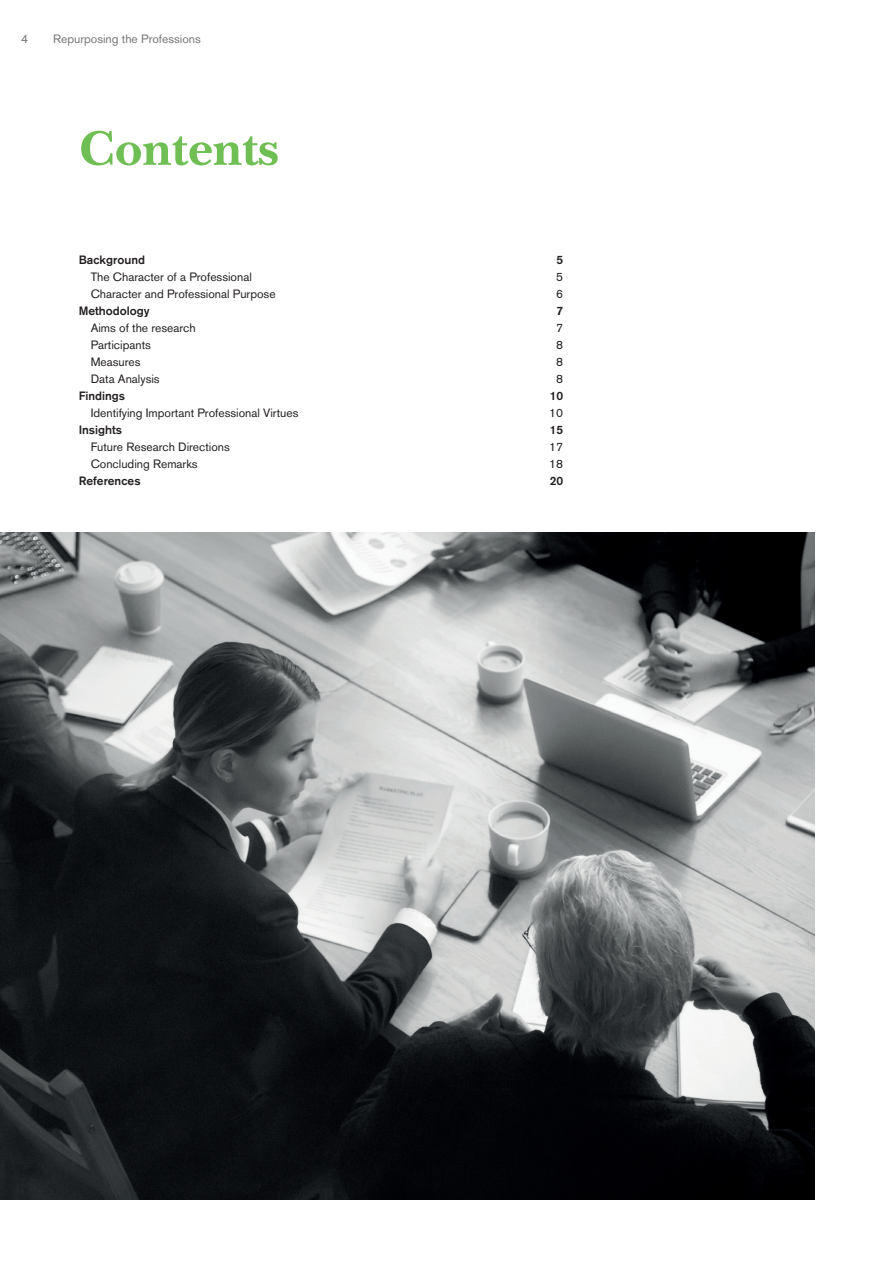
<style>
.page{position:relative;width:893px;height:1263px;background:#fff}
.page>*{position:absolute;margin:0;border:0;box-sizing:border-box;transform-origin:0 0}
._01_Main_Header{font:700 51px "New Baskerville LT";color:#6fbf54}
._03_Body_Copy{font:12px "Akzidenz Grotesk BQ";color:#231f20}
._03_Body_Copy-2{font:500 12px "Akzidenz Grotesk BQ";color:#231f20}
.t1{font:12px "Akzidenz Grotesk BQ";color:#757478}
</style>
<div class="page">
<img style="left:0;top:533px;width:814px;height:666px">
<p class="t1" style="left:21px;top:32px;width:8px">4</p>
<p class="t1" style="left:53px;top:32px;width:149px">Repurposing the Professions</p>
<p class="_01_Main_Header" style="left:79px;top:118px;width:201px">Contents</p>
<p class="_03_Body_Copy-2" style="left:79px;top:252px;width:68px">Background</p>
<p class="_03_Body_Copy-2" style="left:556px;top:252px;width:8px">5</p>
<p class="_03_Body_Copy" style="left:91px;top:269px;width:163px">The Character of a Professional</p>
<p class="_03_Body_Copy" style="left:556px;top:269px;width:8px">5</p>
<p class="_03_Body_Copy" style="left:91px;top:286px;width:186px">Character and Professional Purpose</p>
<p class="_03_Body_Copy" style="left:556px;top:286px;width:8px">6</p>
<p class="_03_Body_Copy-2" style="left:79px;top:303px;width:72px">Methodology</p>
<p class="_03_Body_Copy-2" style="left:556px;top:303px;width:8px">7</p>
<p class="_03_Body_Copy" style="left:91px;top:320px;width:107px">Aims of the research</p>
<p class="_03_Body_Copy" style="left:556px;top:320px;width:8px">7</p>
<p class="_03_Body_Copy" style="left:91px;top:337px;width:62px">Participants</p>
<p class="_03_Body_Copy" style="left:556px;top:337px;width:8px">8</p>
<p class="_03_Body_Copy" style="left:91px;top:354px;width:51px">Measures</p>
<p class="_03_Body_Copy" style="left:556px;top:354px;width:8px">8</p>
<p class="_03_Body_Copy" style="left:91px;top:371px;width:70px">Data Analysis</p>
<p class="_03_Body_Copy" style="left:556px;top:371px;width:8px">8</p>
<p class="_03_Body_Copy-2" style="left:79px;top:388px;width:48px">Findings</p>
<p class="_03_Body_Copy-2" style="left:550px;top:388px;width:15px">10</p>
<p class="_03_Body_Copy" style="left:91px;top:405px;width:209px">Identifying Important Professional Virtues</p>
<p class="_03_Body_Copy" style="left:549px;top:405px;width:15px">10</p>
<p class="_03_Body_Copy-2" style="left:79px;top:422px;width:45px">Insights</p>
<p class="_03_Body_Copy-2" style="left:550px;top:422px;width:15px">15</p>
<p class="_03_Body_Copy" style="left:91px;top:439px;width:141px">Future Research Directions</p>
<p class="_03_Body_Copy" style="left:549px;top:439px;width:15px">17</p>
<p class="_03_Body_Copy" style="left:91px;top:456px;width:108px">Concluding Remarks</p>
<p class="_03_Body_Copy" style="left:549px;top:456px;width:15px">18</p>
<p class="_03_Body_Copy-2" style="left:79px;top:473px;width:63px">References</p>
<p class="_03_Body_Copy-2" style="left:550px;top:473px;width:15px">20</p>
</div>
